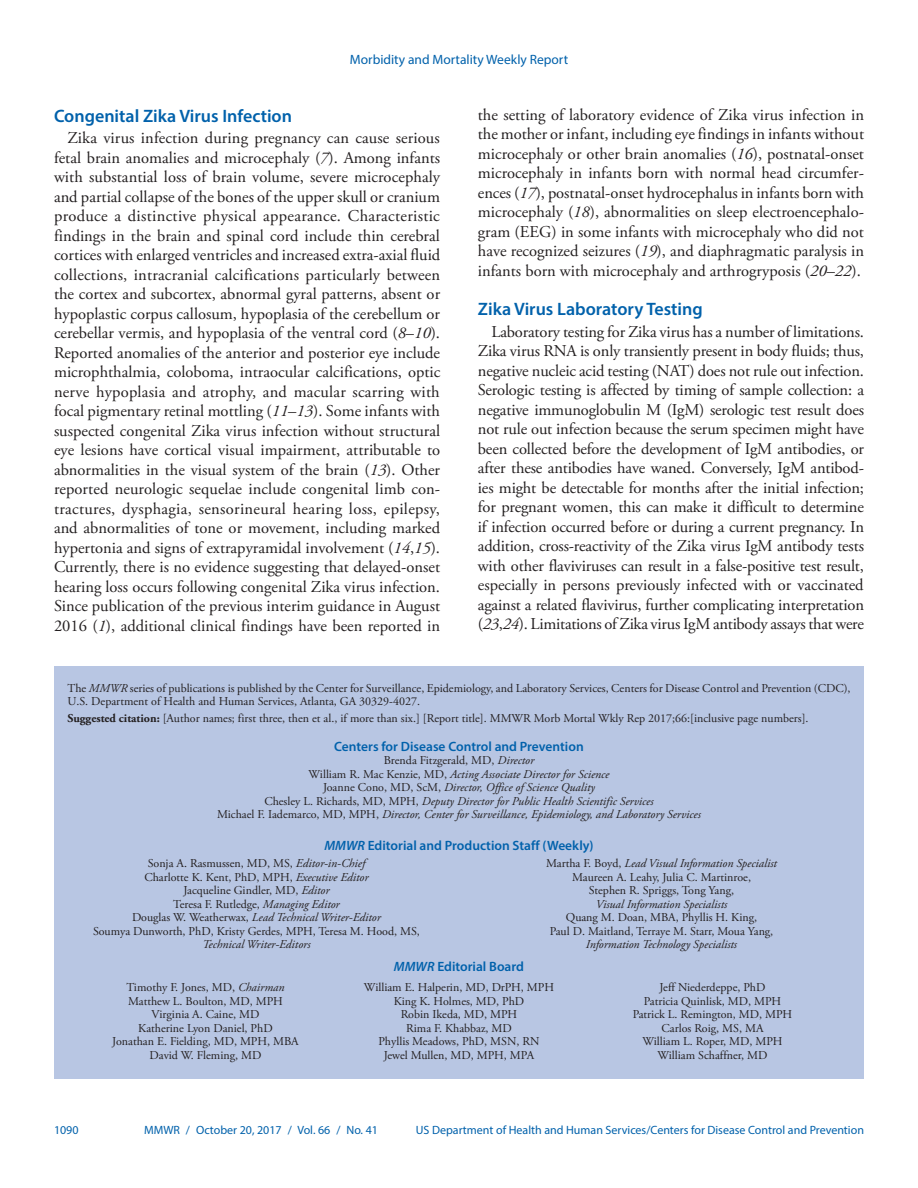
<style>
.page{position:relative;width:918px;height:1188px;background:#fff}
.page>*{position:absolute;margin:0;border:0;box-sizing:border-box;transform-origin:0 0}
.Heading_1{font:600 18px "Myriad Pro";color:#0161ab}
.Paragraph{font:16.5px/19.5px "Adobe Garamond Pro";color:#231f20;text-align:justify}
.t1{font:600 13.5px "Myriad Pro";color:#0161ab}
.t2{font:13.5px "Myriad Pro";color:#0161ab}
.t3{font:12px/13.5px "Adobe Garamond Pro";color:#231f20;text-align:center}
.t4{font:italic 12px/13.5px "Adobe Garamond Pro";color:#231f20;text-align:center}
.t5{font:12px "Myriad Pro";color:#0161ab}
.s1{font-style:italic}
.s2{font-weight:700}
.s3{font-style:normal}
</style>
<div class="page">
<div style="left:54px;top:666px;width:810px;height:413px;background:#b8c6e3"></div>
<p class="t2" style="left:350px;top:51px;width:220px">Morbidity and Mortality Weekly Report</p>
<h1 class="Heading_1" style="left:54px;top:104px;width:240px">Congenital Zika Virus Infection</h1>
<p class="Paragraph" style="left:54px;top:129px;width:388px;text-indent:13px">Zika virus infection during pregnancy can cause serious fetal brain anomalies and microcephaly (<span class="s1">7</span>). Among infants with substantial loss of brain volume, severe microcephaly and partial collapse of the bones of the upper skull or cranium produce a distinctive physical appearance. Characteristic findings in the brain and spinal cord include thin cerebral cortices with enlarged ventricles and increased extra-axial fluid collections, intracranial calcifications particularly between the cortex and subcortex, abnormal gyral patterns, absent or hypoplastic corpus callosum, hypoplasia of the cerebellum or cerebellar vermis, and hypoplasia of the ventral cord (<span class="s1">8</span>–<span class="s1">10</span>).<br>Reported anomalies of the anterior and posterior eye include microphthalmia, coloboma, intraocular calcifications, optic nerve hypoplasia and atrophy, and macular scarring with focal pigmentary retinal mottling (<span class="s1">11</span>–<span class="s1">13</span>). Some infants with suspected congenital Zika virus infection without structural eye lesions have cortical visual impairment, attributable to abnormalities in the visual system of the brain (<span class="s1">13</span>). Other reported neurologic sequelae include congenital limb con&shy;tractures, dysphagia, sensorineural hearing loss, epilepsy, and abnormalities of tone or movement, including marked hypertonia and signs of extrapyramidal involvement (<span class="s1">14</span>,<span class="s1">15</span>).<br>Currently, there is no evidence suggesting that delayed-onset hearing loss occurs following congenital Zika virus infection.<br>Since publication of the previous interim guidance in August 2016 (<span class="s1">1</span>), additional clinical findings have been reported in</p>
<p class="Paragraph" style="left:478px;top:106px;width:388px">the setting of laboratory evidence of Zika virus infection in the mother or infant, including eye findings in infants without microcephaly or other brain anomalies (<span class="s1">16</span>), postnatal-onset microcephaly in infants born with normal head circumfer&shy;ences (<span class="s1">17</span>), postnatal-onset hydrocephalus in infants born with microcephaly (<span class="s1">18</span>), abnormalities on sleep electroencephalo&shy;gram (EEG) in some infants with microcephaly who did not have recognized seizures (<span class="s1">19</span>), and diaphragmatic paralysis in infants born with microcephaly and arthrogryposis (<span class="s1">20</span>–<span class="s1">22</span>).</p>
<h1 class="Heading_1" style="left:478px;top:297px;width:226px">Zika Virus Laboratory Testing</h1>
<p class="Paragraph" style="left:478px;top:322px;width:388px;text-indent:13px">Laboratory testing for Zika virus has a number of limitations.<br>Zika virus RNA is only transiently present in body fluids; thus, negative nucleic acid testing (NAT) does not rule out infection.<br>Serologic testing is affected by timing of sample collection: a negative immunoglobulin M (IgM) serologic test result does not rule out infection because the serum specimen might have been collected before the development of IgM antibodies, or after these antibodies have waned. Conversely, IgM antibod&shy;ies might be detectable for months after the initial infection; for pregnant women, this can make it difficult to determine if infection occurred before or during a current pregnancy. In addition, cross-reactivity of the Zika virus IgM antibody tests with other flaviviruses can result in a false-positive test result, especially in persons previously infected with or vaccinated against a related flavivirus, further complicating interpretation (<span class="s1">23</span>,<span class="s1">24</span>). Limitations of Zika virus IgM antibody assays that were</p>
<p class="t3" style="left:68px;top:682px;width:785px;text-align:left">The <span class="s1">MMWR</span> series of publications is published by the Center for Surveillance, Epidemiology, and Laboratory Services, Centers for Disease Control and Prevention (CDC),<br>U.S. Department of Health and Human Services, Atlanta, GA 30329-4027.</p>
<p class="t3" style="left:68px;top:712px;width:743px"><span class="s2">Suggested citation:</span> [Author names; first three, then et al., if more than six.] [Report title]. MMWR Morb Mortal Wkly Rep 2017;66:[inclusive page numbers].</p>
<p class="t1" style="left:334px;top:738px;width:251px">Centers for Disease Control and Prevention</p>
<p class="t4" style="left:217px;top:754px;width:485px"><span class="s3">Brenda Fitzgerald, MD,</span> Director<br><span class="s3">William R. Mac Kenzie, MD,</span> Acting Associate Director for Science<br><span class="s3">Joanne Cono, MD, ScM,</span> Director, Office of Science Quality<br><span class="s3">Chesley L. Richards, MD, MPH,</span> Deputy Director for Public Health Scientific Services<br><span class="s3">Michael F. Iademarco, MD, MPH,</span> Director, Center for Surveillance, Epidemiology, and Laboratory Services</p>
<p class="t1" style="left:324px;top:837px;width:271px"><span class="s1">MMWR</span> Editorial and Production Staff (Weekly)</p>
<p class="t3" style="left:93px;top:857px;width:328px">Sonja A. Rasmussen, MD, MS, <span class="s1">Editor-in-Chief<br></span>Charlotte K. Kent, PhD, MPH, <span class="s1">Executive Editor<br></span>Jacqueline Gindler, MD, <span class="s1">Editor<br></span>Teresa F. Rutledge, <span class="s1">Managing Editor<br></span>Douglas W. Weatherwax, <span class="s1">Lead Technical Writer-Editor<br></span>Soumya Dunworth, PhD, Kristy Gerdes, MPH, Teresa M. Hood, MS,</p>
<p class="t4" style="left:203px;top:938px;width:109px">Technical Writer-Editors</p>
<p class="t3" style="left:546px;top:857px;width:232px">Martha F. Boyd, <span class="s1">Lead Visual Information Specialist<br></span>Maureen A. Leahy, Julia C. Martinroe,<br>Stephen R. Spriggs, Tong Yang,</p>
<p class="t4" style="left:596px;top:897px;width:133px">Visual Information Specialists</p>
<p class="t3" style="left:550px;top:911px;width:225px">Quang M. Doan, MBA, Phyllis H. King,<br>Paul D. Maitland, Terraye M. Starr, Moua Yang,</p>
<p class="t4" style="left:586px;top:938px;width:153px">Information Technology Specialists</p>
<p class="t1" style="left:394px;top:958px;width:132px"><span class="s1">MMWR</span> Editorial Board</p>
<p class="t3" style="left:112px;top:981px;width:188px">Timothy F. Jones, MD, <span class="s1">Chairman<br></span>Matthew L. Boulton, MD, MPH<br>Virginia A. Caine, MD<br>Katherine Lyon Daniel, PhD<br>Jonathan E. Fielding, MD, MPH, MBA<br>David W. Fleming, MD</p>
<p class="t3" style="left:364px;top:981px;width:192px">William E. Halperin, MD, DrPH, MPH<br>King K. Holmes, MD, PhD<br>Robin Ikeda, MD, MPH<br>Rima F. Khabbaz, MD<br>Phyllis Meadows, PhD, MSN, RN<br>Jewel Mullen, MD, MPH, MPA</p>
<p class="t3" style="left:633px;top:981px;width:161px">Jeff Niederdeppe, PhD<br>Patricia Quinlisk, MD, MPH<br>Patrick L. Remington, MD, MPH<br>Carlos Roig, MS, MA<br>William L. Roper, MD, MPH<br>William Schaffner, MD</p>
<p class="t5" style="left:54px;top:1123px;width:26px">1090</p>
<p class="t5" style="left:144px;top:1123px;width:235px">MMWR / October 20, 2017 / Vol. 66 / No. 41</p>
<p class="t5" style="left:416px;top:1123px;width:450px">US Department of Health and Human Services/Centers for Disease Control and Prevention</p>
</div>
